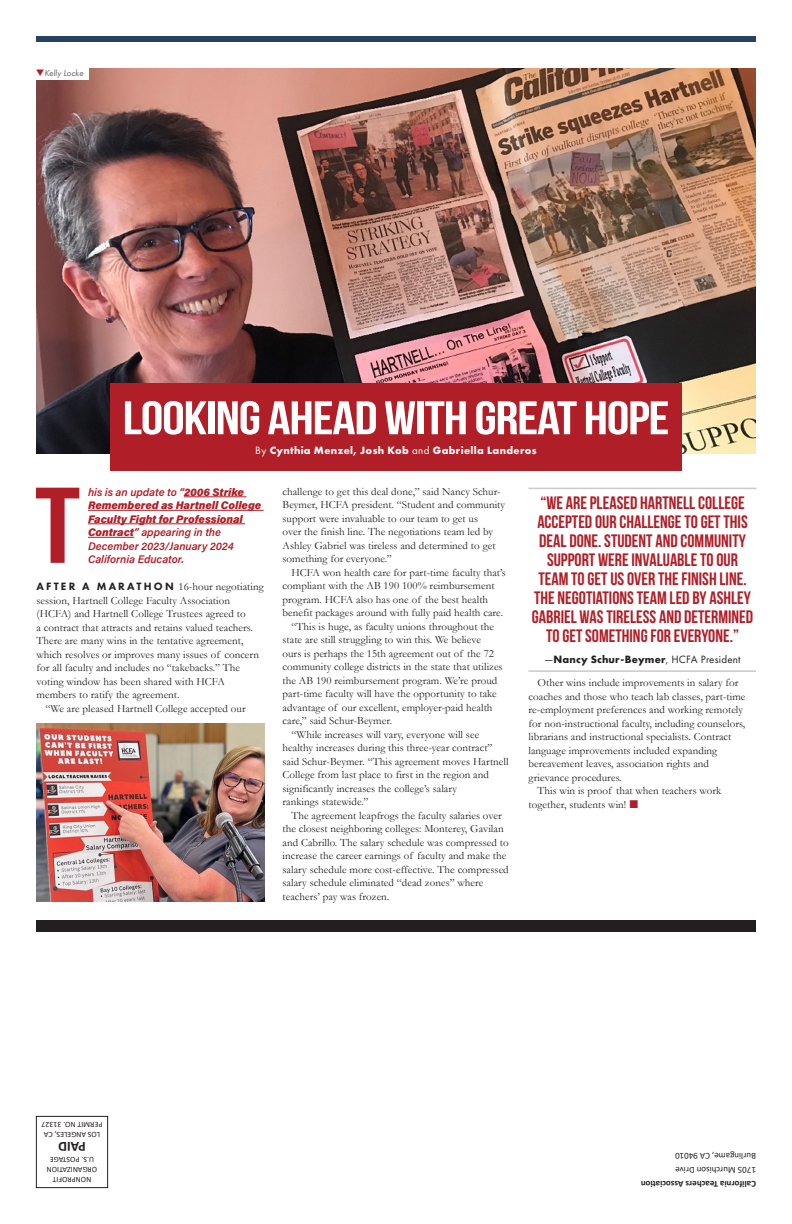
<style>
.page{position:relative;width:792px;height:1224px;background:#fff}
.page>*{position:absolute;margin:0;border:0;box-sizing:border-box;transform-origin:0 0}
.t1{font:700 112.5px "Acumin Pro Extra Cond";color:#b01e27;scale:1.21 1}
.t2{font:47px "Bebas Neue";letter-spacing:-.02em;color:#fff;scale:1.21 1}
.t3{font:18px/19px "Bebas Neue";color:#b01e27;text-align:center}
.t4{font:700 14px "Calibri";color:#231f20}
.t5{font:11px/13.5px "Garamond";letter-spacing:.005em;color:#231f20}
.t6{font:italic 600 11px/13.5px "Acumin Pro";letter-spacing:-.005em;color:#b01e27}
.t7{font:700 11px "Futura PT";letter-spacing:.03em;color:#fff}
.t8{font:700 11px "Futura PT";letter-spacing:.02em;color:#231f20}
.t9{font:9px "Calibri";color:#231f20}
.t10{font:700 9px "Calibri";color:#231f20}
.t11{font:italic 9px "Futura PT";color:#636366}
.t12{font:8px "Calibri";color:#231f20}
.s1{color:#b01e27}
.s2{font-weight:400}
.s3{font-weight:900}
.s4{font-family:"Futura PT";font-weight:800}
.s5{font-family:"Segoe UI";color:#b01e27}
</style>
<div class="page">
<div style="left:36px;top:36px;width:720px;height:5px;background:#254263"></div>
<div style="left:36px;top:921px;width:720px;height:11px;background:#231f20"></div>
<div style="left:36px;top:1116px;width:72px;height:72px;border:1px solid #231f20"></div>
<img style="left:36px;top:68px;width:720px;height:386px">
<img style="left:37px;top:724px;width:228px;height:177px">
<hr style="left:184px;top:497px;width:62px;height:1px;background:#b01e27">
<hr style="left:88px;top:510px;width:176px;height:1px;background:#b01e27">
<hr style="left:88px;top:524px;width:157px;height:1px;background:#b01e27">
<hr style="left:88px;top:537px;width:46px;height:1px;background:#b01e27">
<div style="left:110px;top:383px;width:572px;height:87px;background:#b01e27"></div>
<hr style="left:529px;top:670px;width:227px;height:2px;background:#c9cacc">
<hr style="left:529px;top:488px;width:228px;height:1px;background:#c9cacc">
<div style="left:27px;top:63px;width:61px;height:17px;background:#fff"></div>
<p class="t11" style="left:36px;top:67px;width:49px"><span class="s1">❑</span>Kelly Locke</p>
<p class="t2" style="left:123px;top:392px;width:453px">LOOKING AHEAD WITH GREAT HOPE</p>
<p class="t7" style="left:255px;top:443px;width:283px"><span class="s2">By</span> Cynthia Menzel, Josh Kob <span class="s2">and</span> Gabriella Landeros</p>
<p class="t1" style="left:36px;top:456px;width:37px">T</p>
<p class="t6" style="left:88px;top:485px;width:175px">his is an update to “<span class="s3">2006 Strike<br>Remembered as Hartnell College<br>Faculty Fight for Professional<br>Contract</span>” appearing in the<br>December 2023/January 2024<br>California Educator.</p>
<p class="t5" style="left:37px;top:580px;width:229px"><span class="s4">A F T E R A M A R AT H O N</span> 16-hour negotiating session, Hartnell College Faculty Association (HCFA) and Hartnell College Trustees agreed to<br>a contract that attracts and retains valued teachers.<br>There are many wins in the tentative agreement, which resolves or improves many issues of concern for all faculty and includes no “takebacks.” The voting window has been shared with HCFA members to ratify the agreement.</p>
<p class="t5" style="left:46px;top:701px;width:202px">“We are pleased Hartnell College accepted our</p>
<p class="t5" style="left:283px;top:484px;width:224px">challenge to get this deal done,” said Nancy Schur-Beymer, HCFA president. “Student and community support were invaluable to our team to get us<br>over the finish line. The negotiations team led by Ashley Gabriel was tireless and determined to get something for everyone.”</p>
<p class="t5" style="left:283px;top:565px;width:225px;text-indent:9px">HCFA won health care for part-time faculty that’s compliant with the AB 190 100% reimbursement program. HCFA also has one of the best health benefit packages around with fully paid health care.</p>
<p class="t5" style="left:283px;top:619px;width:222px;text-indent:9px">“This is huge, as faculty unions throughout the state are still struggling to win this. We believe ours is perhaps the 15th agreement out of the 72 community college districts in the state that utilizes the AB 190 reimbursement program. We’re proud part-time faculty will have the opportunity to take advantage of our excellent, employer-paid health care,” said Schur-Beymer.</p>
<p class="t5" style="left:283px;top:727px;width:228px;text-indent:9px">“While increases will vary, everyone will see healthy increases during this three-year contract” said Schur-Beymer. “This agreement moves Hartnell College from last place to first in the region and significantly increases the college’s salary<br>rankings statewide.”</p>
<p class="t5" style="left:283px;top:808px;width:228px;text-indent:9px">The agreement leapfrogs the faculty salaries over the closest neighboring colleges: Monterey, Gavilan and Cabrillo. The salary schedule was compressed to increase the career earnings of faculty and make the salary schedule more cost-effective. The compressed salary schedule eliminated “dead zones” where teachers’ pay was frozen.</p>
<p class="t3" style="left:532px;top:493px;width:223px">“WE ARE PLEASED HARTNELL COLLEGE ACCEPTED OUR CHALLENGE TO GET THIS DEAL DONE. STUDENT AND COMMUNITY SUPPORT WERE INVALUABLE TO OUR TEAM TO GET US OVER THE FINISH LINE.<br>THE NEGOTIATIONS TEAM LED BY ASHLEY GABRIEL WAS TIRELESS AND DETERMINED TO GET SOMETHING FOR EVERYONE.”</p>
<p class="t8" style="left:544px;top:652px;width:198px"><span class="s2">—</span>Nancy Schur-Beymer<span class="s2">, HCFA President</span></p>
<p class="t5" style="left:529px;top:676px;width:218px;text-indent:9px">Other wins include improvements in salary for coaches and those who teach lab classes, part-time re-employment preferences and working remotely for non-instructional faculty, including counselors, librarians and instructional specialists. Contract language improvements included expanding bereavement leaves, association rights and grievance procedures.</p>
<p class="t5" style="left:529px;top:784px;width:194px;text-indent:9px">This win is proof that when teachers work together, students win! <span class="s5">■</span></p>
<p class="t12" style="left:103px;top:1130px;width:63px;rotate:-180deg">PERMIT NO. 31327</p>
<p class="t12" style="left:100px;top:1140px;width:58px;rotate:-180deg">LOS ANGELES, CA</p>
<p class="t4" style="left:86px;top:1156px;width:29px;rotate:-180deg">PAID</p>
<p class="t12" style="left:94px;top:1165px;width:46px;rotate:-180deg">U.S. POSTAGE</p>
<p class="t12" style="left:97px;top:1175px;width:52px;rotate:-180deg">ORGANIZATION</p>
<p class="t12" style="left:91px;top:1185px;width:40px;rotate:-180deg">NONPROFIT</p>
<p class="t9" style="left:756px;top:1162px;width:82px;rotate:-180deg">Burlingame, CA 94010</p>
<p class="t9" style="left:756px;top:1176px;width:82px;rotate:-180deg">1705 Murchison Drive</p>
<p class="t10" style="left:756px;top:1191px;width:117px;rotate:-180deg">California Teachers Association</p>
</div>
